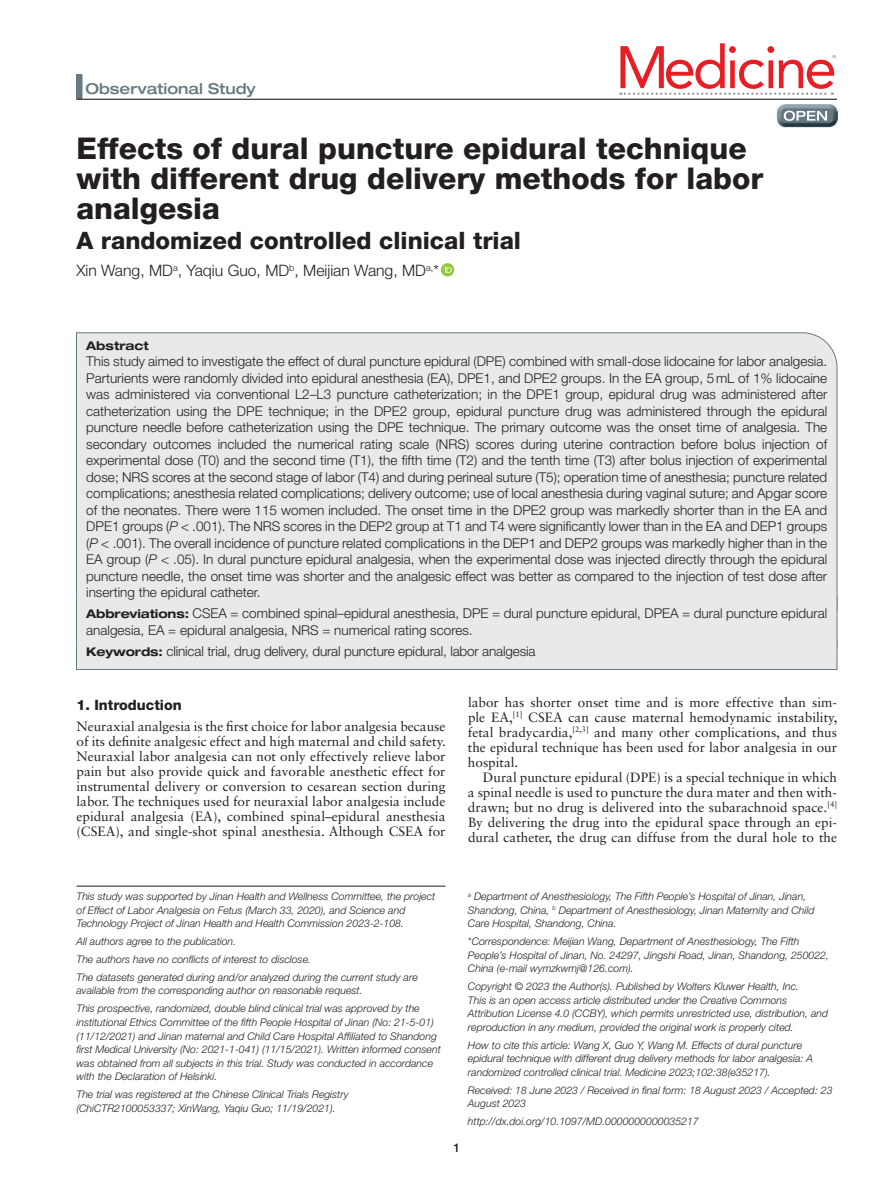
<style>
.page{position:relative;width:891px;height:1188px;background:#fff}
.page>*{position:absolute;margin:0;border:0;box-sizing:border-box;transform-origin:0 0}
.t1{font:59.4px "Avenir";letter-spacing:-.06em;color:#e71e24}
.t2{font:800 30px/30px "Helvetica Neue LT Std";color:#231f20}
.t3{font:800 24px "Helvetica Neue LT Std";color:#231f20}
.t4{font:300 15.75px "Helvetica Neue LT Std";color:#231f20}
.t5{font:500 expanded 15px "Helvetica Neue LT Std";color:#667981}
.t6{font:800 14.25px "Helvetica Neue LT Std";color:#231f20}
.t7{font:300 13.5px/16.5px "Helvetica Neue LT Std";color:#231f20;text-align:justify}
.t8{font:13.5px/15px "Sabon LT Std";color:#231f20;text-align:justify}
.t9{font:700 expanded 12px "Helvetica Neue LT Std";color:#231f20}
.t10{font:500 12px "Helvetica Neue LT Std";color:#231f20}
.t11{font:italic 300 10.5px/13.5px "Helvetica Neue LT Std";color:#231f20}
.t12{font:500 10.35px "Akzidenz Grotesk BE";color:#909295}
.s1{font-style:italic}
.s2{font-weight:700;font-stretch:expanded;font-size:12px}
</style>
<div class="page">
<div style="left:76px;top:74px;width:6px;height:25px;background:#677981"></div>
<hr style="left:76px;top:99px;width:761px;height:1px;background:#231f20">
<img style="left:776px;top:104px;width:61px;height:24px">
<svg style="left:784px;top:111px;width:43px;height:10px"></svg>
<svg style="left:620px;top:93px;width:213px;height:2px"></svg>
<div style="left:76px;top:332px;width:762px;height:279px;background:#e9e9e9"></div>
<div style="left:76px;top:595px;width:761px;height:54px;background:#e9e9e9"></div>
<div style="left:76px;top:640px;width:761px;height:30px;background:#e9e9e9"></div>
<div style="left:76px;top:640px;width:761px;height:30px;border:1px solid #677981"></div>
<div style="left:441px;top:263px;width:13px;height:13px;background:#93c73e;border-radius:50%"></div>
<svg style="left:444px;top:266px;width:8px;height:7px"></svg>
<hr style="left:76px;top:886px;width:370px;height:1px;background:#231f20">
<p class="t5" style="left:86px;top:80px;width:172px">Observational Study</p>
<h1 class="t1" style="left:615px;top:33px;width:223px">Medicine</h1>
<p class="t12" style="left:832px;top:52px;width:6px">®</p>
<h2 class="t2" style="left:76px;top:134px;width:688px">Effects of dural puncture epidural technique with different drug delivery methods for labor analgesia</h2>
<h3 class="t3" style="left:76px;top:227px;width:446px">A randomized controlled clinical trial</h3>
<p class="t4" style="left:76px;top:261px;width:364px">Xin Wang, MD<sup>a</sup>, Yaqiu Guo, MD<sup>b</sup>, Meijian Wang, MD<sup>a,</sup>*</p>
<p class="t9" style="left:86px;top:338px;width:64px">Abstract</p>
<p class="t7" style="left:86px;top:353px;width:743px">This study aimed to investigate the effect of dural puncture epidural (DPE) combined with small-dose lidocaine for labor analgesia.<br>Parturients were randomly divided into epidural anesthesia (EA), DPE1, and DPE2 groups. In the EA group, 5mL of 1% lidocaine was administered via conventional L2–L3 puncture catheterization; in the DPE1 group, epidural drug was administered after catheterization using the DPE technique; in the DPE2 group, epidural puncture drug was administered through the epidural puncture needle before catheterization using the DPE technique. The primary outcome was the onset time of analgesia. The secondary outcomes included the numerical rating scale (NRS) scores during uterine contraction before bolus injection of experimental dose (T0) and the second time (T1), the fifth time (T2) and the tenth time (T3) after bolus injection of experimental dose; NRS scores at the second stage of labor (T4) and during perineal suture (T5); operation time of anesthesia; puncture related complications; anesthesia related complications; delivery outcome; use of local anesthesia during vaginal suture; and Apgar score of the neonates. There were 115 women included. The onset time in the DPE2 group was markedly shorter than in the EA and DPE1 groups (<span class="s1">P</span> &lt; .001). The NRS scores in the DEP2 group at T1 and T4 were significantly lower than in the EA and DEP1 groups (<span class="s1">P</span> &lt; .001). The overall incidence of puncture related complications in the DEP1 and DEP2 groups was markedly higher than in the EA group (<span class="s1">P</span> &lt; .05). In dural puncture epidural analgesia, when the experimental dose was injected directly through the epidural puncture needle, the onset time was shorter and the analgesic effect was better as compared to the injection of test dose after inserting the epidural catheter.</p>
<p class="t7" style="left:86px;top:605px;width:743px"><span class="s2">Abbreviations:</span> CSEA = combined spinal–epidural anesthesia, DPE = dural puncture epidural, DPEA = dural puncture epidural analgesia, EA = epidural analgesia, NRS = numerical rating scores.</p>
<p class="t7" style="left:86px;top:643px;width:451px"><span class="s2">Keywords:</span> clinical trial, drug delivery, dural puncture epidural, labor analgesia</p>
<p class="t6" style="left:76px;top:696px;width:107px">1. Introduction</p>
<p class="t8" style="left:76px;top:719px;width:371px">Neuraxial analgesia is the first choice for labor analgesia because of its definite analgesic effect and high maternal and child safety.<br>Neuraxial labor analgesia can not only effectively relieve labor pain but also provide quick and favorable anesthetic effect for instrumental delivery or conversion to cesarean section during labor. The techniques used for neuraxial labor analgesia include epidural analgesia (EA), combined spinal–epidural anesthesia (CSEA), and single-shot spinal anesthesia. Although CSEA for</p>
<p class="t8" style="left:468px;top:695px;width:371px">labor has shorter onset time and is more effective than sim&shy;ple EA,<sup>[1]</sup> CSEA can cause maternal hemodynamic instability, fetal bradycardia,<sup>[2,3]</sup> and many other complications, and thus the epidural technique has been used for labor analgesia in our hospital.</p>
<p class="t8" style="left:468px;top:770px;width:371px;text-indent:15px">Dural puncture epidural (DPE) is a special technique in which a spinal needle is used to puncture the dura mater and then with&shy;drawn; but no drug is delivered into the subarachnoid space.<sup>[4] </sup>By delivering the drug into the epidural space through an epi&shy;dural catheter, the drug can diffuse from the dural hole to the</p>
<p class="t11" style="left:76px;top:889px;width:360px">This study was supported by Jinan Health and Wellness Committee, the project of Effect of Labor Analgesia on Fetus (March 33, 2020), and Science and<br>Technology Project of Jinan Health and Health Commission 2023-2-108.</p>
<p class="t11" style="left:76px;top:932px;width:343px;line-height:18px">All authors agree to the publication.<br>The authors have no conflicts of interest to disclose.<br>The datasets generated during and/or analyzed during the current study are</p>
<p class="t11" style="left:76px;top:982px;width:345px;line-height:18px">available from the corresponding author on reasonable request.<br>This prospective, randomized, double blind clinical trial was approved by the</p>
<p class="t11" style="left:76px;top:1015px;width:366px">institutional Ethics Committee of the fifth People Hospital of Jinan (No: 21-5-01) (11/12/2021) and Jinan maternal and Child Care Hospital Affiliated to Shandong first Medical University (No: 2021-1-041) (11/15/2021). Written informed consent was obtained from all subjects in this trial. Study was conducted in accordance with the Declaration of Helsinki.</p>
<p class="t11" style="left:76px;top:1087px;width:274px">The trial was registered at the Chinese Clinical Trials Registry (ChiCTR2100053337; XinWang, Yaqiu Guo; 11/19/2021).</p>
<p class="t10" style="left:453px;top:1140px;width:8px">1</p>
<p class="t11" style="left:468px;top:889px;width:348px"><sup>a</sup> Department of Anesthesiology, The Fifth People’s Hospital of Jinan, Jinan,<br>Shandong, China, <sup>b</sup> Department of Anesthesiology, Jinan Maternity and Child<br>Care Hospital, Shandong, China.</p>
<p class="t11" style="left:468px;top:934px;width:363px">*Correspondence: Meijian Wang, Department of Anesthesiology, The Fifth<br>People’s Hospital of Jinan, No. 24297, Jingshi Road, Jinan, Shandong, 250022,<br>China (e-mail wymzkwmj@126.com).</p>
<p class="t11" style="left:468px;top:979px;width:362px">Copyright © 2023 the Author(s). Published by Wolters Kluwer Health, Inc.<br>This is an open access article distributed under the Creative Commons Attribution License 4.0 (CCBY), which permits unrestricted use, distribution, and reproduction in any medium, provided the original work is properly cited.</p>
<p class="t11" style="left:468px;top:1038px;width:347px">How to cite this article: Wang X, Guo Y, Wang M. Effects of dural puncture epidural technique with different drug delivery methods for labor analgesia: A randomized controlled clinical trial. Medicine 2023;102:38(e35217).</p>
<p class="t11" style="left:468px;top:1083px;width:366px">Received: 18 June 2023 / Received in final form: 18 August 2023 / Accepted: 23<br>August 2023</p>
<p class="t11" style="left:468px;top:1114px;width:232px">http://dx.doi.org/10.1097/MD.0000000000035217</p>
</div>
